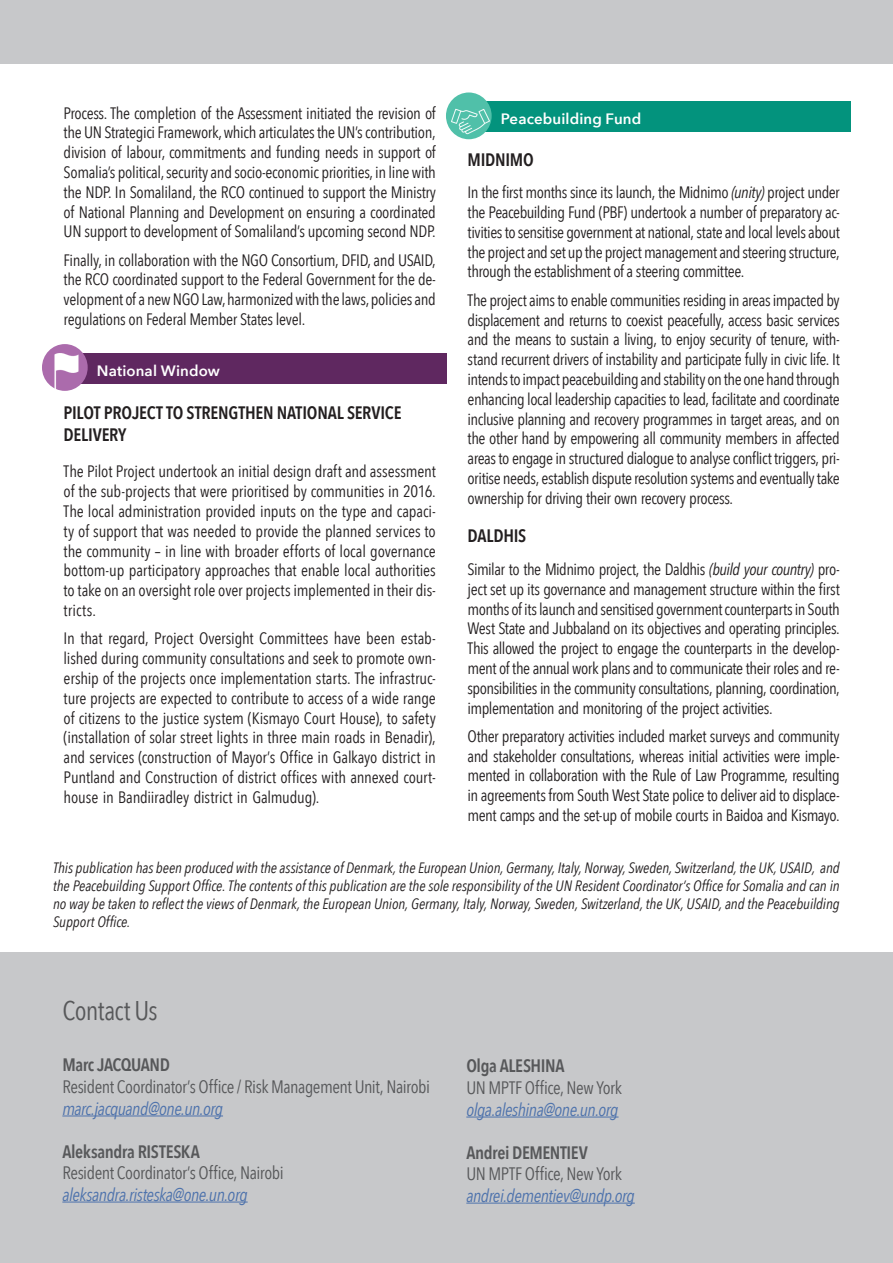
<style>
.page{position:relative;width:893px;height:1263px;background:#fff}
.page>*{position:absolute;margin:0;border:0;box-sizing:border-box;transform-origin:0 0}
.t1{font:27px "Avenir Next Condensed";letter-spacing:-.025em;color:#57585a}
.t2{font:18px "Avenir Next Condensed";letter-spacing:-.025em;color:#57585a}
.t3{font:italic 18px "Avenir Next Condensed";letter-spacing:-.025em;color:#4d72ac}
.t4{font:600 18px/21.6px "Avenir Next Condensed";letter-spacing:-.015em;color:#231f20}
.t5{font:600 18px "Avenir Next Condensed";letter-spacing:-.02em;color:#57585a}
.t6{font:16.5px/19.8px "Avenir Next Condensed";letter-spacing:-.02em;color:#231f20;text-align:justify}
.t7{font:italic 15px/18px "Avenir Next Condensed";letter-spacing:-.01em;color:#231f20;text-align:justify}
.t8{font:600 15px "Avenir Next";letter-spacing:.01em;color:#fff}
.s1{font-style:italic}
</style>
<div class="page">
<div style="left:0;top:952px;width:893px;height:311px;background:#c7c8ca"></div>
<hr style="left:62px;top:1115px;width:161px;height:1px;background:#4d72ac">
<hr style="left:62px;top:1201px;width:186px;height:1px;background:#4d72ac">
<hr style="left:466px;top:1116px;width:153px;height:1px;background:#4d72ac">
<hr style="left:466px;top:1203px;width:169px;height:1px;background:#4d72ac">
<div style="left:0;top:0;width:893px;height:64px;background:#c7c8ca"></div>
<div style="left:63px;top:353px;width:384px;height:31px;background:#5f2860"></div>
<div style="left:42px;top:344px;width:46px;height:47px;background:#ab6bac;border-radius:50%"></div>
<img style="left:47px;top:354px;width:39px;height:37px">
<div style="left:467px;top:101px;width:384px;height:31px;background:#03937d"></div>
<div style="left:446px;top:92px;width:46px;height:47px;background:#50c0a9;border-radius:50%"></div>
<img style="left:451px;top:102px;width:39px;height:38px">
<p class="t6" style="left:64px;top:102px;width:374px">Process. The completion of the Assessment initiated the revision of the UN Strategici Framework, which articulates the UN’s contribution, division of labour, commitments and funding needs in support of Somalia’s political, security and socio-economic priorities, in line with the NDP. In Somaliland, the RCO continued to support the Ministry of National Planning and Development on ensuring a coordinated UN support to development of Somaliland’s upcoming second NDP.</p>
<p class="t6" style="left:64px;top:249px;width:374px">Finally, in collaboration with the NGO Consortium, DFID, and USAID, the RCO coordinated support to the Federal Government for the de&shy;velopment of a new NGO Law, harmonized with the laws, policies and regulations on Federal Member States level.</p>
<p class="t8" style="left:501px;top:106px;width:142px">Peacebuilding Fund</p>
<p class="t4" style="left:468px;top:148px;width:68px">MIDNIMO</p>
<p class="t6" style="left:468px;top:182px;width:374px">In the first months since its launch, the Midnimo <span class="s1">(unity)</span> project under the Peacebuilding Fund (PBF) undertook a number of preparatory ac&shy;tivities to sensitise government at national, state and local levels about the project and set up the project management and steering structure, through the establishment of a steering committee.</p>
<p class="t6" style="left:468px;top:289px;width:374px">The project aims to enable communities residing in areas impacted by displacement and returns to coexist peacefully, access basic services and the means to sustain a living, to enjoy security of tenure, with&shy;stand recurrent drivers of instability and participate fully in civic life. It intends to impact peacebuilding and stability on the one hand through enhancing local leadership capacities to lead, facilitate and coordinate inclusive planning and recovery programmes in target areas, and on the other hand by empowering all community members in affected areas to engage in structured dialogue to analyse conflict triggers, pri&shy;oritise needs, establish dispute resolution systems and eventually take ownership for driving their own recovery process.</p>
<p class="t4" style="left:468px;top:525px;width:60px">DALDHIS</p>
<p class="t6" style="left:468px;top:558px;width:374px">Similar to the Midnimo project, the Daldhis <span class="s1">(build your country)</span> pro&shy;ject set up its governance and management structure within the first months of its launch and sensitised government counterparts in South West State and Jubbaland on its objectives and operating principles.<br>This allowed the project to engage the counterparts in the develop&shy;ment of the annual work plans and to communicate their roles and re&shy;sponsibilities in the community consultations, planning, coordination, implementation and monitoring of the project activities.</p>
<p class="t6" style="left:468px;top:725px;width:374px">Other preparatory activities included market surveys and community and stakeholder consultations, whereas initial activities were imple&shy;mented in collaboration with the Rule of Law Programme, resulting in agreements from South West State police to deliver aid to displace&shy;ment camps and the set-up of mobile courts in Baidoa and Kismayo.</p>
<p class="t7" style="left:53px;top:859px;width:788px">This publication has been produced with the assistance of Denmark, the European Union, Germany, Italy, Norway, Sweden, Switzerland, the UK, USAID, and the Peacebuilding Support Office. The contents of this publication are the sole responsibility of the UN Resident Coordinator’s Office for Somalia and can in no way be taken to reflect the views of Denmark, the European Union, Germany, Italy, Norway, Sweden, Switzerland, the UK, USAID, and the Peacebuilding Support Office.</p>
<p class="t8" style="left:97px;top:358px;width:125px">National Window</p>
<p class="t4" style="left:64px;top:401px;width:339px">PILOT PROJECT TO STRENGTHEN NATIONAL SERVICE<br>DELIVERY</p>
<p class="t6" style="left:64px;top:461px;width:374px">The Pilot Project undertook an initial design draft and assessment of the sub-projects that were prioritised by communities in 2016.<br>The local administration provided inputs on the type and capaci&shy;ty of support that was needed to provide the planned services to the community – in line with broader efforts of local governance bottom-up participatory approaches that enable local authorities to take on an oversight role over projects implemented in their dis&shy;tricts.</p>
<p class="t6" style="left:64px;top:628px;width:374px">In that regard, Project Oversight Committees have been estab&shy;lished during community consultations and seek to promote own&shy;ership of the projects once implementation starts. The infrastruc&shy;ture projects are expected to contribute to access of a wide range of citizens to the justice system (Kismayo Court House), to safety (installation of solar street lights in three main roads in Benadir), and services (construction of Mayor’s Office in Galkayo district in Puntland and Construction of district offices with annexed court&shy;house in Bandiiradley district in Galmudug).</p>
<p class="t1" style="left:62px;top:987px;width:97px">Contact Us</p>
<p class="t5" style="left:62px;top:1049px;width:109px">Marc JACQUAND</p>
<p class="t2" style="left:62px;top:1071px;width:369px">Resident Coordinator’s Office / Risk Management Unit, Nairobi</p>
<p class="t3" style="left:62px;top:1097px;width:162px">marc.jacquand@one.un.org</p>
<p class="t5" style="left:62px;top:1136px;width:139px">Aleksandra RISTESKA</p>
<p class="t2" style="left:62px;top:1157px;width:223px">Resident Coordinator’s Office, Nairobi</p>
<p class="t3" style="left:62px;top:1183px;width:187px">aleksandra.risteska@one.un.org</p>
<p class="t5" style="left:466px;top:1051px;width:100px">Olga ALESHINA</p>
<p class="t2" style="left:466px;top:1072px;width:157px">UN MPTF Office, New York</p>
<p class="t3" style="left:466px;top:1098px;width:154px">olga.aleshina@one.un.org</p>
<p class="t5" style="left:466px;top:1137px;width:123px">Andrei DEMENTIEV</p>
<p class="t2" style="left:466px;top:1158px;width:157px">UN MPTF Office, New York</p>
<p class="t3" style="left:466px;top:1184px;width:170px">andrei.dementiev@undp.org</p>
</div>
